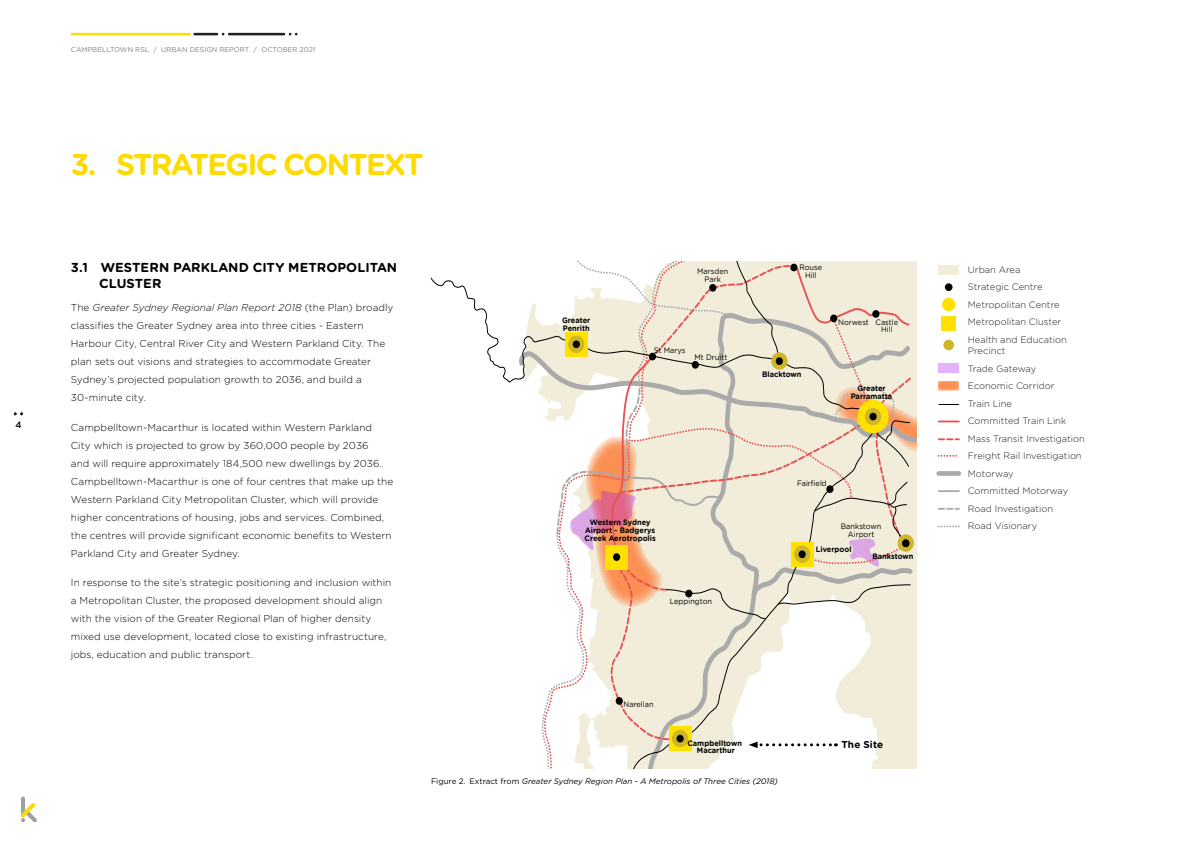
<style>
.page{position:relative;width:1191px;height:842px;background:#fff}
.page>*{position:absolute;margin:0;border:0;box-sizing:border-box;transform-origin:0 0}
.t1{font:700 30px "Gotham Rounded";letter-spacing:-.06em;color:#fddb00}
.t2{font:700 13px/16px "Gotham Rounded";color:#000}
.t3{font:300 10px/18px "Gotham Rounded";letter-spacing:.005em;color:#000}
.t4{font:700 10px "Gotham Rounded";letter-spacing:.01em;color:#000}
.t5{font:300 9.3px/17.5px "Gotham Rounded";color:#201d1e}
.t6{font:9px "Gotham Rounded";color:#000}
.t7{font:italic 8px "Gotham Rounded";color:#000}
.t8{font:700 7.9px/7.9px "Gotham Rounded";color:#000;text-align:center;scale:.94 1}
.t9{font:7.9px/7.9px "Gotham Rounded";color:#000;text-align:center;scale:.94 1}
.t10{font:7px "Gotham Rounded";color:#808285}
.s1{font-style:italic}
.s2{font-style:normal}
</style>
<div class="page">
<svg style="left:21px;top:797px;width:16px;height:25px"></svg>
<svg style="left:71px;top:33px;width:226px;height:2px"></svg>
<svg style="left:14px;top:412px;width:9px;height:3px"></svg>
<svg style="left:432px;top:279px;width:86px;height:104px"></svg>
<div style="left:938px;top:265px;width:21px;height:9px;background:#f2edda"></div>
<div style="left:938px;top:364px;width:21px;height:9px;background:#e4b3fe"></div>
<div style="left:938px;top:381px;width:21px;height:9px;background:#fc9054"></div>
<svg style="left:938px;top:525px;width:21px;height:2px"></svg>
<svg style="left:938px;top:508px;width:21px;height:2px"></svg>
<hr style="left:938px;top:490px;width:21px;height:2px;background:#aaa">
<div style="left:938px;top:471px;width:21px;height:5px;background:#aaa"></div>
<svg style="left:938px;top:455px;width:19px;height:2px"></svg>
<svg style="left:938px;top:438px;width:21px;height:2px"></svg>
<hr style="left:938px;top:420px;width:21px;height:2px;background:#e85252">
<svg style="left:938px;top:404px;width:21px;height:1px"></svg>
<div style="left:943px;top:340px;width:11px;height:10px;background:#ceb628;border-radius:50%"></div>
<div style="left:942px;top:298px;width:13px;height:13px;background:#ffe100;border-radius:50%"></div>
<div style="left:944px;top:283px;width:8px;height:8px;background:#000;border-radius:50%"></div>
<div style="left:941px;top:317px;width:15px;height:14px;background:#ffe100"></div>
<svg style="left:518px;top:261px;width:399px;height:508px"></svg>
<p class="t6" style="left:15px;top:419px;width:8px">4</p>
<p class="t10" style="left:71px;top:45px;width:246px">CAMPBELLTOWN RSL / URBAN DESIGN REPORT / OCTOBER 2021</p>
<h1 class="t1" style="left:71px;top:143px;width:354px">3. STRATEGIC CONTEXT</h1>
<h2 class="t2" style="left:99px;top:259px;width:299px;text-indent:-28px">3.1 WESTERN PARKLAND CITY METROPOLITAN<br>CLUSTER</h2>
<p class="t3" style="left:71px;top:298px;width:324px">The <span class="s1">Greater Sydney Regional Plan Report 2018</span> (the Plan) broadly classifies the Greater Sydney area into three cities - Eastern Harbour City, Central River City and Western Parkland City. The plan sets out visions and strategies to accommodate Greater Sydney’s projected population growth to 2036, and build a 30-minute city.</p>
<p class="t3" style="left:71px;top:418px;width:324px">Campbelltown-Macarthur is located within Western Parkland City which is projected to grow by 360,000 people by 2036<br>and will require approximately 184,500 new dwellings by 2036.<br>Campbelltown-Macarthur is one of four centres that make up the Western Parkland City Metropolitan Cluster, which will provide higher concentrations of housing, jobs and services. Combined, the centres will provide significant economic benefits to Western Parkland City and Greater Sydney.</p>
<p class="t3" style="left:71px;top:573px;width:322px">In response to the site’s strategic positioning and inclusion within a Metropolitan Cluster, the proposed development should align with the vision of the Greater Regional Plan of higher density mixed use development, located close to existing infrastructure, jobs, education and public transport.</p>
<p class="t8" style="left:562px;top:315px;width:32px;text-align:left">Greater<br>Penrith</p>
<p class="t9" style="left:697px;top:267px;width:35px">Marsden<br>Park</p>
<p class="t9" style="left:654px;top:346px;width:35px">St Marys</p>
<p class="t9" style="left:694px;top:353px;width:36px">Mt Druitt</p>
<p class="t8" style="left:584px;top:518px;width:77px">Western Sydney<br>Airport - Badgerys<br>Creek Aerotropolis</p>
<p class="t9" style="left:669px;top:597px;width:47px">Leppington</p>
<p class="t9" style="left:799px;top:263px;width:26px">Rouse<br>Hill</p>
<p class="t8" style="left:762px;top:370px;width:43px">Blacktown</p>
<p class="t9" style="left:875px;top:317px;width:26px">Castle<br>Hill</p>
<p class="t9" style="left:838px;top:317px;width:34px">Norwest</p>
<p class="t8" style="left:850px;top:383px;width:46px">Greater<br>Parramatta</p>
<p class="t9" style="left:797px;top:478px;width:33px">Fairfield</p>
<p class="t9" style="left:841px;top:522px;width:44px">Bankstown<br>Airport</p>
<p class="t8" style="left:816px;top:545px;width:39px">Liverpool</p>
<p class="t8" style="left:872px;top:552px;width:45px">Bankstown</p>
<p class="t9" style="left:623px;top:699px;width:33px">Narellan</p>
<p class="t8" style="left:687px;top:738px;width:59px">Campbelltown<br>Macarthur</p>
<p class="t4" style="left:841px;top:737px;width:43px">The Site</p>
<p class="t7" style="left:431px;top:776px;width:348px"><span class="s2">Figure 2. Extract from</span> Greater Sydney Region Plan - A Metropolis of Three Cities (2018)</p>
<p class="t5" style="left:967px;top:260px;width:100px">Urban Area<br>Strategic Centre<br>Metropolitan Centre<br>Metropolitan Cluster<br>Health and Education</p>
<p class="t5" style="left:967px;top:341px;width:119px">Precinct<br>Trade Gateway<br>Economic Corridor<br>Train Line<br>Committed Train Link<br>Mass Transit Investigation<br>Freight Rail Investigation<br>Motorway<br>Committed Motorway<br>Road Investigation<br>Road Visionary</p>
</div>
